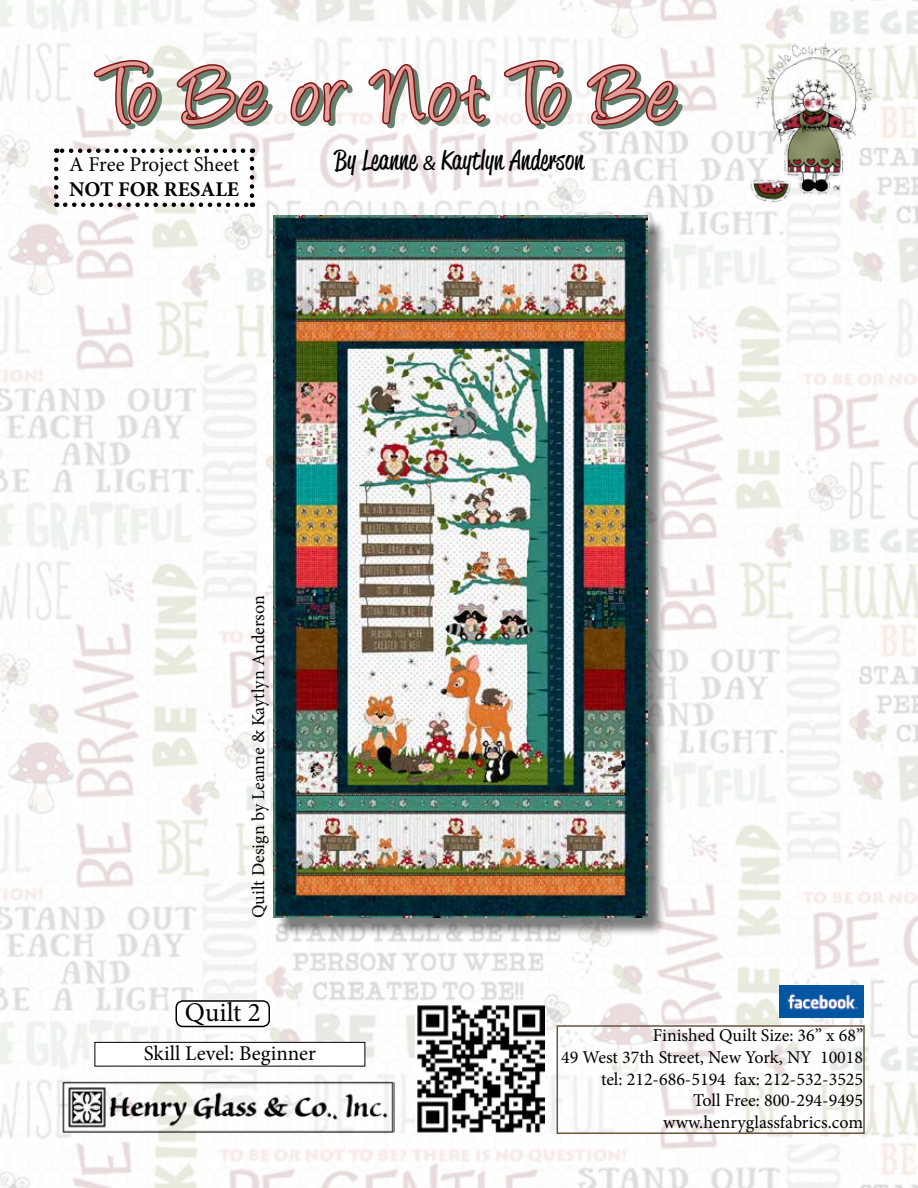
<style>
.page{position:relative;width:918px;height:1188px;background:#fff}
.page>*{position:absolute;margin:0;border:0;box-sizing:border-box;transform-origin:0 0}
.t1{font:96px "Angelina";letter-spacing:.015em;color:#63836e}
.t2{font:27px "Reklame Script Regular DEMO";letter-spacing:.025em;color:#000}
.t3{font:27px "Minion Pro";letter-spacing:.005em;color:#000}
.t4{font:21px "Minion Pro";color:#000}
.t5{font:700 21px "Minion Pro";color:#000}
.t6{font:21px "Myriad Pro";color:#000}
.t7{font:18px/21.6px "Minion Pro";color:#000;text-align:right}
</style>
<div class="page">
<img style="left:0;top:0;width:918px;height:1188px">
<svg style="left:92px;top:58px;width:69px;height:73px"></svg>
<svg style="left:175px;top:63px;width:97px;height:68px"></svg>
<svg style="left:289px;top:78px;width:65px;height:50px"></svg>
<svg style="left:367px;top:58px;width:204px;height:73px"></svg>
<svg style="left:585px;top:63px;width:97px;height:68px"></svg>
<img style="left:416px;top:1004px;width:128px;height:129px">
<img style="left:780px;top:986px;width:84px;height:31px">
<img style="left:62px;top:1080px;width:332px;height:54px">
<div style="left:557px;top:1025px;width:308px;height:109px;border:2px solid #675541"></div>
<div style="left:176px;top:1001px;width:93px;height:25px;background:#fff;border-radius:7px"></div>
<div style="left:176px;top:1000px;width:94px;height:27px;border:2px solid #000;border-radius:7px"></div>
<div style="left:95px;top:1042px;width:270px;height:24px;background:#fff"></div>
<div style="left:94px;top:1042px;width:271px;height:24px;border:1px solid #000"></div>
<div style="left:56px;top:151px;width:196px;height:54px;background:#fff"></div>
<svg style="left:54px;top:160px;width:4px;height:47px"></svg>
<svg style="left:65px;top:202px;width:188px;height:5px"></svg>
<svg style="left:250px;top:148px;width:4px;height:48px"></svg>
<svg style="left:56px;top:148px;width:187px;height:5px"></svg>
<img style="left:729px;top:40px;width:162px;height:162px">
<div style="left:276px;top:218px;width:391px;height:718px;background:#000;opacity:.5"></div>
<img style="left:274px;top:216px;width:374px;height:702px">
<h1 class="t1" style="left:105px;top:58px;width:578px">To Be or Not To Be</h1>
<p class="t4" style="left:69px;top:150px;width:171px">A Free Project Sheet</p>
<p class="t5" style="left:69px;top:175px;width:172px">NOT FOR RESALE</p>
<h2 class="t2" style="left:334px;top:148px;width:251px">By Leanne Kaytlyn Anderson</h2>
<p class="t6" style="left:422px;top:150px;width:16px">&amp;</p>
<p class="t7" style="left:248px;top:918px;width:324px;rotate:-90deg">Quilt Design by Leanne &amp; Kaytlyn Anderson</p>
<h2 class="t3" style="left:185px;top:995px;width:77px">Quilt 2</h2>
<p class="t4" style="left:144px;top:1039px;width:174px">Skill Level: Beginner</p>
<p class="t7" style="left:561px;top:1025px;width:303px">Finished Quilt Size: 36” x 68”<br>49 West 37th Street, New York, NY 10018 tel: 212-686-5194 fax: 212-532-3525<br>Toll Free: 800-294-9495 www.henryglassfabrics.com</p>
</div>
